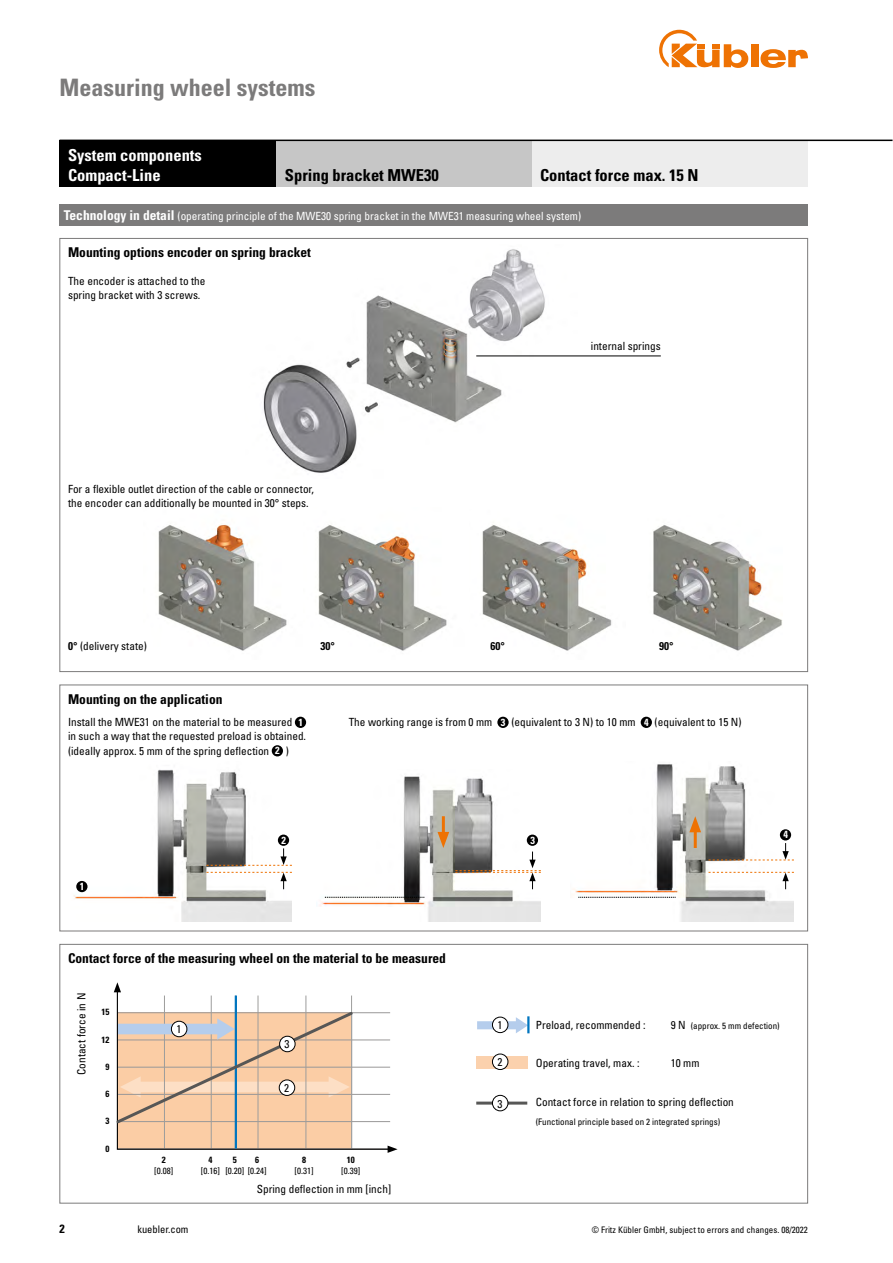
<style>
.page{position:relative;width:893px;height:1263px;background:#fff}
.page>*{position:absolute;margin:0;border:0;box-sizing:border-box;transform-origin:0 0}
.Kapitel{font:700 condensed 24px "Univers";color:#7c7b7b}
.t1{font:700 condensed 16.5px "Univers";color:#000}
.Head_weiß{font:700 condensed 16.5px "Univers";color:#fff}
.t2{font:700 condensed 13.5px "Univers";color:#000}
.t3{font:700 condensed 12px "Univers";color:#000}
.t4{font:condensed 11.25px/14.2px "Univers LT Std";color:#000}
.t5{font:condensed 11.25px "Univers";color:#000}
.Bestellschlüssel{font:condensed 11.25px "Univers";color:#fff}
.t6{font:700 condensed 11.25px "Univers LT Std";color:#000}
.t7{font:condensed 10.5px "Univers LT Std";color:#000}
.t8{font:700 condensed 10.35px "Univers";color:#fff}
.t9{font:condensed 9px "Univers";color:#000}
.t10{font:condensed 9px "Univers LT Std";color:#000}
.t11{font:700 condensed 9px "Univers";color:#000}
.s1{font-weight:700;font-size:13.5px}
.s2{font-weight:700}
.s3{font-size:11.25px}
</style>
<div class="page">
<div style="left:751px;top:44px;width:7px;height:23px;background:#ee7203"></div>
<svg style="left:760px;top:49px;width:48px;height:19px"></svg>
<svg style="left:659px;top:30px;width:89px;height:38px"></svg>
<img style="left:158px;top:524px;width:289px;height:127px">
<img style="left:482px;top:524px;width:130px;height:127px">
<img style="left:653px;top:525px;width:129px;height:126px">
<img style="left:263px;top:249px;width:315px;height:224px">
<div style="left:476px;top:1056px;width:51px;height:12px;background:#fbd1ad"></div>
<hr style="left:476px;top:1101px;width:51px;height:3px;background:#575756">
<svg style="left:477px;top:1016px;width:52px;height:17px"></svg>
<svg style="left:114px;top:982px;width:284px;height:171px"></svg>
<div style="left:280px;top:1036px;width:15px;height:16px;background:#fff;border-radius:50%"></div>
<div style="left:279px;top:1036px;width:16px;height:16px;border:1px solid #000;border-radius:50%"></div>
<div style="left:279px;top:1080px;width:16px;height:15px;background:#fff;border-radius:50%"></div>
<div style="left:279px;top:1080px;width:16px;height:15px;border:1px solid #000;border-radius:50%"></div>
<div style="left:171px;top:1021px;width:16px;height:16px;background:#fff;border-radius:50%"></div>
<div style="left:171px;top:1021px;width:16px;height:16px;border:1px solid #000;border-radius:50%"></div>
<div style="left:492px;top:1017px;width:16px;height:15px;background:#fff;border-radius:50%"></div>
<div style="left:492px;top:1017px;width:16px;height:16px;border:1px solid #000;border-radius:50%"></div>
<div style="left:492px;top:1054px;width:16px;height:15px;background:#fff;border-radius:50%"></div>
<div style="left:492px;top:1054px;width:16px;height:16px;border:1px solid #000;border-radius:50%"></div>
<div style="left:492px;top:1095px;width:16px;height:16px;background:#fff;border-radius:50%"></div>
<div style="left:492px;top:1095px;width:16px;height:16px;border:1px solid #000;border-radius:50%"></div>
<div style="left:60px;top:944px;width:748px;height:259px;border:1px solid #7c7b7b"></div>
<img style="left:74px;top:769px;width:218px;height:152px">
<img style="left:320px;top:776px;width:221px;height:145px">
<img style="left:573px;top:764px;width:221px;height:157px">
<svg style="left:206px;top:848px;width:86px;height:18px"></svg>
<hr style="left:442px;top:816px;width:3px;height:22px;background:#ee7203">
<svg style="left:437px;top:832px;width:12px;height:16px"></svg>
<hr style="left:694px;top:827px;width:3px;height:21px;background:#ee7203">
<svg style="left:689px;top:816px;width:12px;height:16px"></svg>
<svg style="left:708px;top:843px;width:86px;height:18px"></svg>
<svg style="left:206px;top:872px;width:86px;height:17px"></svg>
<svg style="left:455px;top:851px;width:86px;height:38px"></svg>
<svg style="left:708px;top:872px;width:86px;height:17px"></svg>
<div style="left:76px;top:881px;width:12px;height:11px;background:#000;border-radius:50%"></div>
<div style="left:278px;top:834px;width:11px;height:12px;background:#000;border-radius:50%"></div>
<div style="left:527px;top:834px;width:11px;height:12px;background:#000;border-radius:50%"></div>
<div style="left:780px;top:829px;width:11px;height:11px;background:#000;border-radius:50%"></div>
<svg style="left:325px;top:897px;width:99px;height:1px"></svg>
<svg style="left:578px;top:897px;width:98px;height:1px"></svg>
<hr style="left:476px;top:356px;width:185px;height:1px;background:#000">
<div style="left:531px;top:140px;width:277px;height:47px;background:#ededed"></div>
<div style="left:276px;top:140px;width:255px;height:47px;background:#c6c6c6"></div>
<div style="left:60px;top:140px;width:216px;height:47px;background:#000"></div>
<div style="left:295px;top:717px;width:11px;height:11px;background:#000;border-radius:50%"></div>
<div style="left:272px;top:745px;width:11px;height:11px;background:#000;border-radius:50%"></div>
<div style="left:497px;top:717px;width:12px;height:11px;background:#000;border-radius:50%"></div>
<div style="left:641px;top:717px;width:11px;height:11px;background:#000;border-radius:50%"></div>
<div style="left:60px;top:204px;width:748px;height:21px;background:#7c7b7b"></div>
<hr style="left:60px;top:140px;width:832px;height:1px;background:#000">
<p class="Kapitel" style="left:60px;top:72px;width:257px">Measuring wheel systems</p>
<p class="Head_weiß" style="left:68px;top:145px;width:135px">System components</p>
<p class="Head_weiß" style="left:68px;top:165px;width:94px">Compact-Line</p>
<p class="t1" style="left:285px;top:165px;width:155px">Spring bracket MWE30</p>
<p class="t1" style="left:540px;top:165px;width:160px">Contact force max. 15 N</p>
<p class="Bestellschlüssel" style="left:64px;top:209px;width:519px"><span class="s1">Technology in detail</span> (operating principle of the MWE30 spring bracket in the MWE31 measuring wheel system)</p>
<p class="t2" style="left:68px;top:244px;width:244px">Mounting options encoder on spring bracket</p>
<p class="t4" style="left:68px;top:273px;width:139px">The encoder is attached to the</p>
<p class="t4" style="left:68px;top:287px;width:134px">spring bracket with 3 screws.</p>
<p class="t4" style="left:68px;top:482px;width:248px">For a flexible outlet direction of the cable or connector, the encoder can additionally be mounted in 30° steps.</p>
<p class="t4" style="left:591px;top:339px;width:71px">internal springs</p>
<p class="t4" style="left:68px;top:639px;width:80px"><span class="s2">0°</span> (delivery state)</p>
<p class="t6" style="left:320px;top:639px;width:16px">30°</p>
<p class="t6" style="left:490px;top:639px;width:16px">60°</p>
<p class="t6" style="left:659px;top:639px;width:16px">90°</p>
<p class="t2" style="left:68px;top:691px;width:156px">Mounting on the application</p>
<p class="t4" style="left:68px;top:715px;width:226px">Install the MWE31 on the material to be measured</p>
<p class="t8" style="left:298px;top:716px;width:6px">1</p>
<p class="t4" style="left:68px;top:729px;width:240px">in such a way that the requested preload is obtained.</p>
<p class="t4" style="left:68px;top:743px;width:203px">(ideally approx. 5 mm of the spring deflection</p>
<p class="t8" style="left:275px;top:744px;width:6px">2</p>
<p class="t4" style="left:286px;top:743px;width:5px">)</p>
<p class="t4" style="left:349px;top:715px;width:145px">The working range is from 0 mm</p>
<p class="t8" style="left:501px;top:716px;width:6px">3</p>
<p class="t4" style="left:511px;top:715px;width:126px">(equivalent to 3 N) to 10 mm</p>
<p class="t8" style="left:644px;top:716px;width:6px">4</p>
<p class="t4" style="left:655px;top:715px;width:88px">(equivalent to 15 N)</p>
<p class="t8" style="left:80px;top:880px;width:6px">1</p>
<p class="t8" style="left:281px;top:833px;width:6px">2</p>
<p class="t8" style="left:530px;top:833px;width:6px">3</p>
<p class="t8" style="left:783px;top:828px;width:6px">4</p>
<p class="t2" style="left:68px;top:950px;width:379px">Contact force of the measuring wheel on the material to be measured</p>
<p class="t5" style="left:74px;top:1075px;width:83px;rotate:-90deg">Contact force in N</p>
<p class="t11" style="left:101px;top:1007px;width:9px">15</p>
<p class="t5" style="left:176px;top:1022px;width:6px">1</p>
<p class="t11" style="left:101px;top:1034px;width:9px">12</p>
<p class="t5" style="left:285px;top:1037px;width:6px">3</p>
<p class="t5" style="left:284px;top:1081px;width:6px">2</p>
<p class="t11" style="left:105px;top:1061px;width:5px">9</p>
<p class="t11" style="left:105px;top:1088px;width:5px">6</p>
<p class="t11" style="left:105px;top:1115px;width:5px">3</p>
<p class="t11" style="left:105px;top:1143px;width:5px">0</p>
<p class="t11" style="left:162px;top:1154px;width:5px">2</p>
<p class="t9" style="left:154px;top:1164px;width:20px">[0.08]</p>
<p class="t3" style="left:60px;top:1221px;width:7px">2</p>
<p class="t7" style="left:137px;top:1223px;width:53px">kuebler.com</p>
<p class="t11" style="left:255px;top:1154px;width:5px">6</p>
<p class="t11" style="left:302px;top:1154px;width:5px">8</p>
<p class="t9" style="left:295px;top:1164px;width:20px">[0.31]</p>
<p class="t11" style="left:208px;top:1154px;width:5px">4</p>
<p class="t9" style="left:201px;top:1164px;width:20px">[0.16]</p>
<p class="t11" style="left:233px;top:1154px;width:5px">5</p>
<p class="t9" style="left:225px;top:1164px;width:43px">[0.20] [0.24]</p>
<p class="t11" style="left:347px;top:1154px;width:9px">10</p>
<p class="t9" style="left:341px;top:1164px;width:20px">[0.39]</p>
<p class="t5" style="left:257px;top:1182px;width:136px">Spring deflection in mm [inch]</p>
<p class="t5" style="left:497px;top:1018px;width:6px">1</p>
<p class="t5" style="left:497px;top:1055px;width:6px">2</p>
<p class="t5" style="left:497px;top:1096px;width:6px">3</p>
<p class="t5" style="left:536px;top:1017px;width:111px">Preload, recommended :</p>
<p class="t9" style="left:671px;top:1019px;width:110px"><span class="s3">9 N</span> (approx. 5 mm defection)</p>
<p class="t5" style="left:536px;top:1056px;width:105px">Operating travel, max. :</p>
<p class="t5" style="left:671px;top:1056px;width:30px">10 mm</p>
<p class="t5" style="left:536px;top:1094px;width:200px">Contact force in relation to spring deflection</p>
<p class="t9" style="left:536px;top:1116px;width:186px">(Functional principle based on 2 integrated springs)</p>
<p class="t10" style="left:592px;top:1224px;width:218px">© Fritz Kübler GmbH, subject to errors and changes. 08/2022</p>
</div>
